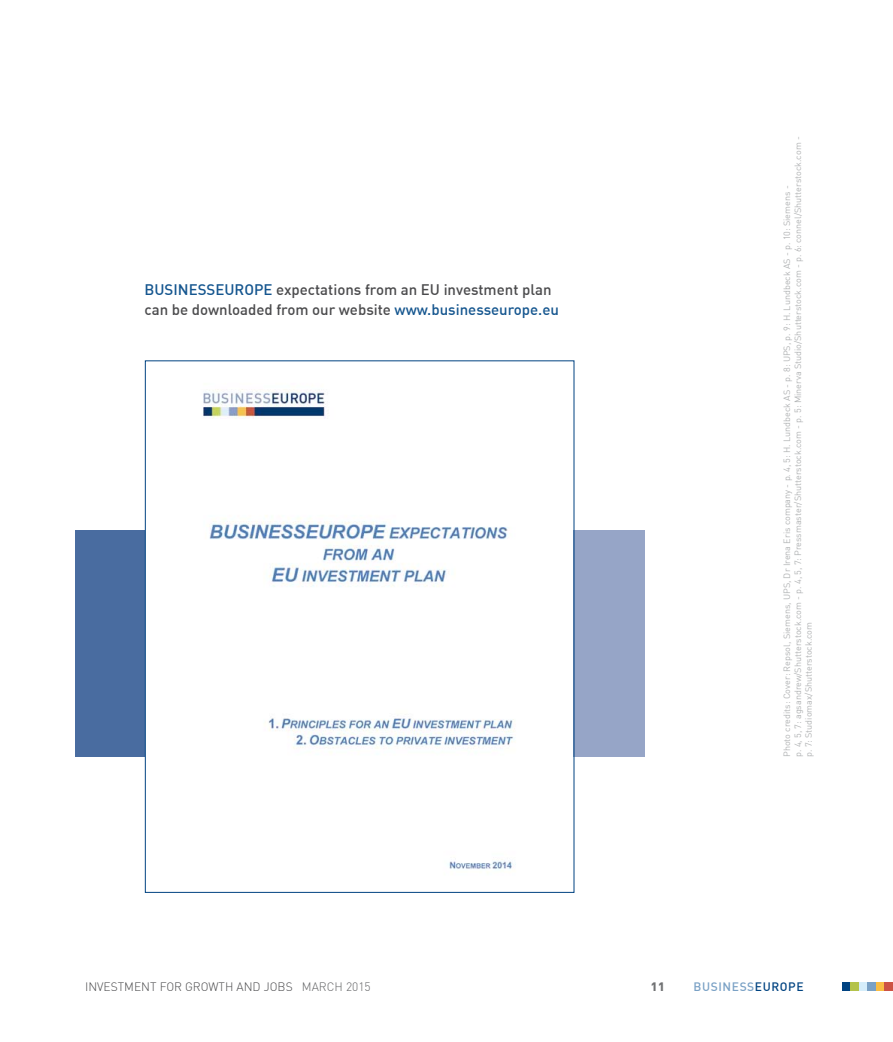
<style>
.page{position:relative;width:893px;height:1042px;background:#fff}
.page>*{position:absolute;margin:0;border:0;box-sizing:border-box;transform-origin:0 0}
.t1{font:500 15px/19.5px "DIN";color:#4b4b4d}
.t2{font:300 12px "DIN";color:#4b4b4d}
.t3{font:500 12px "DIN";letter-spacing:.05em;color:#7aa1c5}
.t4{font:900 12px "DIN";color:#707173}
.t5{font:9px/10.8px "DIN";color:#b1b3b4}
.s1{color:#15568f}
.s2{color:#646567}
.s3{color:#004381}
</style>
<div class="page">
<div style="left:75px;top:530px;width:570px;height:227px;background:#496ca0"></div>
<div style="left:561px;top:530px;width:84px;height:227px;background:#96a5c7"></div>
<img style="left:147px;top:389px;width:425px;height:481px">
<div style="left:842px;top:982px;width:8px;height:9px;background:#004381"></div>
<div style="left:850px;top:982px;width:9px;height:9px;background:#b4c34b"></div>
<div style="left:859px;top:982px;width:8px;height:9px;background:#d5edfa"></div>
<div style="left:867px;top:982px;width:9px;height:9px;background:#7aa1c5"></div>
<div style="left:876px;top:982px;width:8px;height:9px;background:#fabd43"></div>
<div style="left:884px;top:982px;width:9px;height:9px;background:#cd5244"></div>
<h1 class="t1" style="left:145px;top:280px;width:416px"><span class="s1">BUSINESSEUROPE</span> expectations from an EU investment plan can be downloaded from our website <span class="s1">www.businesseurope.eu</span></h1>
<p class="t5" style="left:781px;top:757px;width:622px;rotate:-90deg">Photo credits: Cover: Repsol, Siemens, UPS, Dr Irena Eris company - p. 4, 5: H. Lundbeck AS - p. 8: UPS, p. 9: H. Lundbeck AS - p. 10: Siemens -<br>p. 4, 5, 7: agsandrew/Shutterstock.com - p. 4, 5, 7: Pressmaster/Shutterstock.com - p. 5: Minerva Studio/Shutterstock.com - p. 6: connel/Shutterstock.com - p. 7: Studiomax/Shutterstock.com</p>
<h2 class="t2" style="left:85px;top:979px;width:287px">INVESTMENT FOR GROWTH AND JOBS <span class="s2">MARCH 2015</span></h2>
<h2 class="t4" style="left:651px;top:978px;width:15px">11</h2>
<h2 class="t3" style="left:693px;top:979px;width:112px">BUSINESS<span class="s3">EUROPE</span></h2>
</div>
